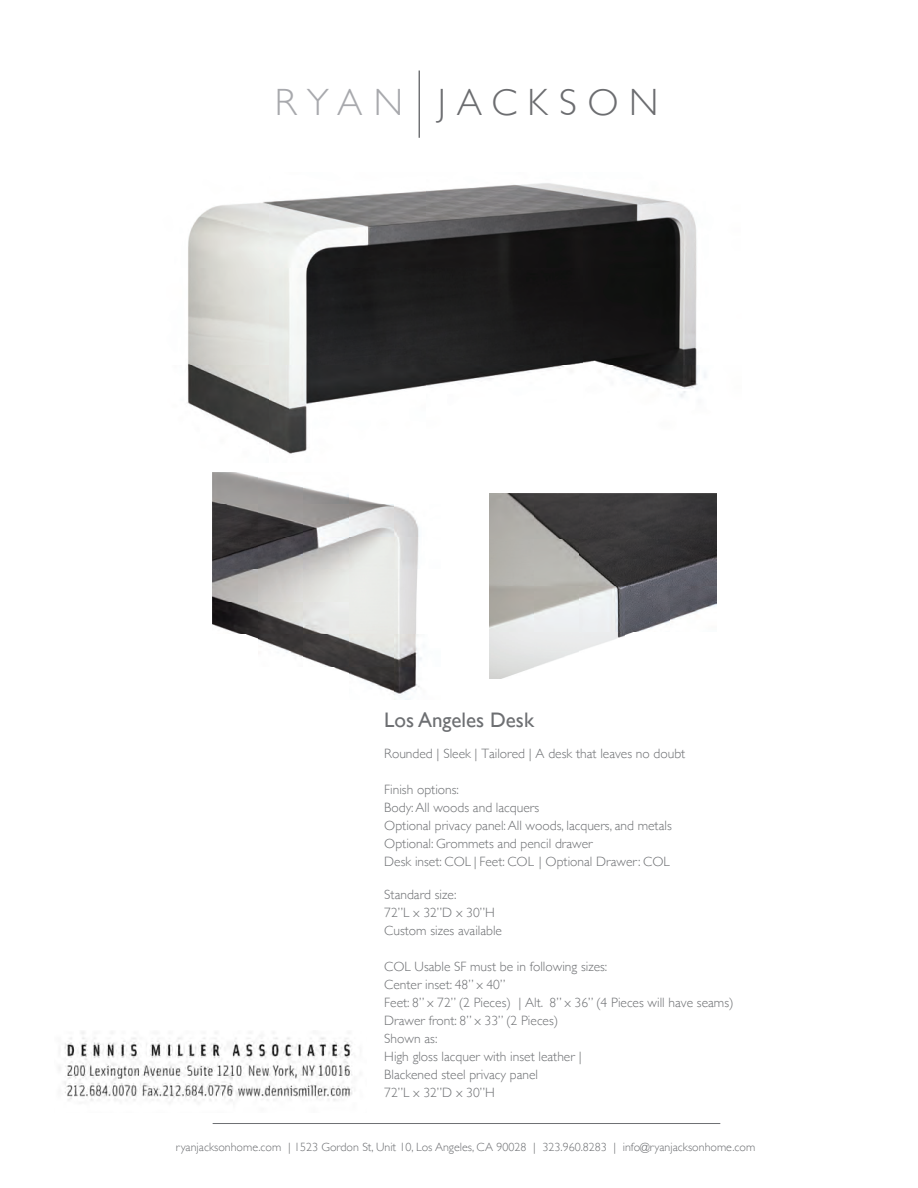
<style>
.page{position:relative;width:918px;height:1188px;background:#fff}
.page>*{position:absolute;margin:0;border:0;box-sizing:border-box;transform-origin:0 0}
.t1{font:300 37.95px "Gill Sans";color:#6c6d70}
.t2{font:21px "Gill Sans";color:#6d6f72}
.t3{font:300 13.5px/18px "Gill Sans";color:#6d6f72}
.t4{font:300 12px "Gill Sans";color:#6d6f72}
.s1{color:#a8a9ad}
</style>
<div class="page">
<hr style="left:419px;top:71px;width:1px;height:67px;background:#6c6d70">
<img style="left:213px;top:472px;width:209px;height:228px">
<img style="left:489px;top:494px;width:227px;height:185px">
<img style="left:187px;top:183px;width:519px;height:271px">
<hr style="left:213px;top:1123px;width:507px;height:1px;background:#6d6f72">
<img style="left:59px;top:1031px;width:294px;height:72px">
<h1 class="t1" style="left:275px;top:73px;width:385px"><span class="s1">R Y A N</span> J A C K S O N</h1>
<h2 class="t2" style="left:384px;top:708px;width:151px">Los Angeles Desk</h2>
<p class="t3" style="left:384px;top:744px;width:303px">Rounded | Sleek | Tailored | A desk that leaves no doubt</p>
<p class="t3" style="left:384px;top:780px;width:289px">Finish options:<br>Body: All woods and lacquers<br>Optional privacy panel: All woods, lacquers, and metals Optional: Grommets and pencil drawer<br>Desk inset: COL | Feet: COL | Optional Drawer: COL</p>
<p class="t3" style="left:384px;top:885px;width:119px">Standard size:<br>72”L x 32”D x 30”H<br>Custom sizes available</p>
<p class="t3" style="left:384px;top:957px;width:351px">COL Usable SF must be in following sizes:<br>Center inset: 48” x 40”<br>Feet: 8” x 72” (2 Pieces) | Alt. 8” x 36” (4 Pieces will have seams)<br>Drawer front: 8” x 33” (2 Pieces)<br>Shown as:<br>High gloss lacquer with inset leather |<br>Blackened steel privacy panel<br>72”L x 32”D x 30”H</p>
<p class="t4" style="left:176px;top:1138px;width:581px">ryanjacksonhome.com | 1523 Gordon St, Unit 10, Los Angeles, CA 90028 | 323.960.8283 | info@ryanjacksonhome.com</p>
</div>
